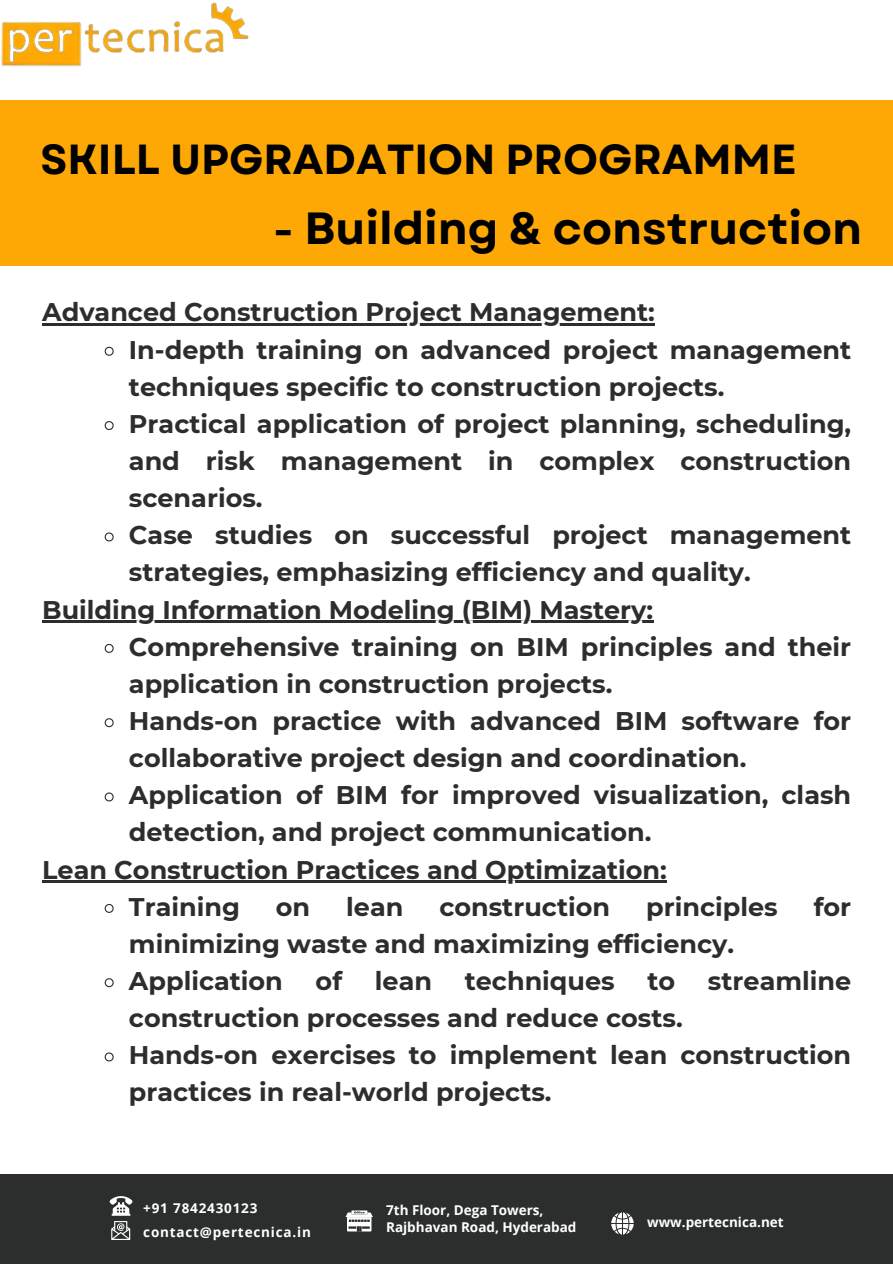
<style>
.page{position:relative;width:893px;height:1264px;background:#fff}
.page>*{position:absolute;margin:0;border:0;box-sizing:border-box;transform-origin:0 0}
.t1{font:700 45px "Garet";color:#000}
.t2{font:700 42px "Garet";color:#000}
.t3{font:700 25.5px/37.2px "Montserrat";color:#2c2d2d}
.t4{font:700 13.5px "Open Sans";color:#fff}
.t5{font:700 13.5px "Open Sans";letter-spacing:.06em;color:#fff}
</style>
<div class="page">
<img style="left:1px;top:2px;width:248px;height:65px">
<div style="left:0;top:100px;width:892px;height:165px;background:#fea806"></div>
<div style="left:0;top:1174px;width:892px;height:89px;background:#2c2d2d"></div>
<svg style="left:611px;top:1212px;width:22px;height:22px"></svg>
<svg style="left:345px;top:1210px;width:27px;height:21px"></svg>
<svg style="left:110px;top:1196px;width:22px;height:43px"></svg>
<hr style="left:42px;top:324px;width:606px;height:2px;background:#2c2d2d">
<svg style="left:648px;top:324px;width:7px;height:2px"></svg>
<svg style="left:104px;top:346px;width:10px;height:10px"></svg>
<svg style="left:104px;top:421px;width:10px;height:9px"></svg>
<svg style="left:104px;top:532px;width:10px;height:10px"></svg>
<hr style="left:42px;top:621px;width:611px;height:2px;background:#2c2d2d">
<svg style="left:104px;top:643px;width:10px;height:10px"></svg>
<svg style="left:104px;top:718px;width:10px;height:10px"></svg>
<svg style="left:104px;top:792px;width:10px;height:10px"></svg>
<hr style="left:42px;top:880px;width:16px;height:3px;background:#2c2d2d">
<hr style="left:58px;top:880px;width:609px;height:3px;background:#2c2d2d">
<svg style="left:104px;top:903px;width:10px;height:10px"></svg>
<svg style="left:104px;top:978px;width:10px;height:10px"></svg>
<svg style="left:104px;top:1052px;width:10px;height:10px"></svg>
<p class="t2" style="left:40px;top:129px;width:757px">SKILL UPGRADATION PROGRAMME</p>
<p class="t1" style="left:273px;top:195px;width:590px">- Building &amp; construction</p>
<p class="t3" style="left:42px;top:294px;width:614px">Advanced Construction Project Management:</p>
<p class="t3" style="left:129px;top:331px;width:723px">In-depth training on advanced project management techniques specific to construction projects.</p>
<p class="t3" style="left:129px;top:405px;width:723px;text-align:justify">Practical application of project planning, scheduling, and risk management in complex construction scenarios.</p>
<p class="t3" style="left:129px;top:516px;width:723px">Case studies on successful project management strategies, emphasizing efficiency and quality.</p>
<p class="t3" style="left:42px;top:591px;width:612px">Building Information Modeling (BIM) Mastery:</p>
<p class="t3" style="left:129px;top:628px;width:723px">Comprehensive training on BIM principles and their application in construction projects.</p>
<p class="t3" style="left:129px;top:702px;width:723px">Hands-on practice with advanced BIM software for collaborative project design and coordination.</p>
<p class="t3" style="left:129px;top:776px;width:723px">Application of BIM for improved visualization, clash detection, and project communication.</p>
<p class="t3" style="left:42px;top:850px;width:626px">Lean Construction Practices and Optimization:</p>
<p class="t3" style="left:129px;top:888px;width:112px">Training</p>
<p class="t3" style="left:276px;top:888px;width:36px">on</p>
<p class="t3" style="left:346px;top:888px;width:59px">lean</p>
<p class="t3" style="left:439px;top:888px;width:172px">construction</p>
<p class="t3" style="left:646px;top:888px;width:133px">principles</p>
<p class="t3" style="left:813px;top:888px;width:39px">for</p>
<p class="t3" style="left:129px;top:925px;width:606px">minimizing waste and maximizing efficiency.</p>
<p class="t3" style="left:129px;top:962px;width:155px">Application</p>
<p class="t3" style="left:315px;top:962px;width:28px">of</p>
<p class="t3" style="left:375px;top:962px;width:59px">lean</p>
<p class="t3" style="left:465px;top:962px;width:151px">techniques</p>
<p class="t3" style="left:647px;top:962px;width:29px">to</p>
<p class="t3" style="left:708px;top:962px;width:145px">streamline</p>
<p class="t3" style="left:129px;top:999px;width:555px">construction processes and reduce costs.</p>
<p class="t3" style="left:129px;top:1036px;width:723px">Hands-on exercises to implement lean construction practices in real-world projects.</p>
<p class="t5" style="left:143px;top:1198px;width:116px">+91 7842430123</p>
<p class="t5" style="left:143px;top:1222px;width:169px">contact@pertecnica.in</p>
<p class="t4" style="left:386px;top:1200px;width:159px">7th Floor, Dega Towers,</p>
<p class="t4" style="left:386px;top:1217px;width:192px">Rajbhavan Road, Hyderabad</p>
<p class="t4" style="left:647px;top:1212px;width:138px">www.pertecnica.net</p>
</div>
